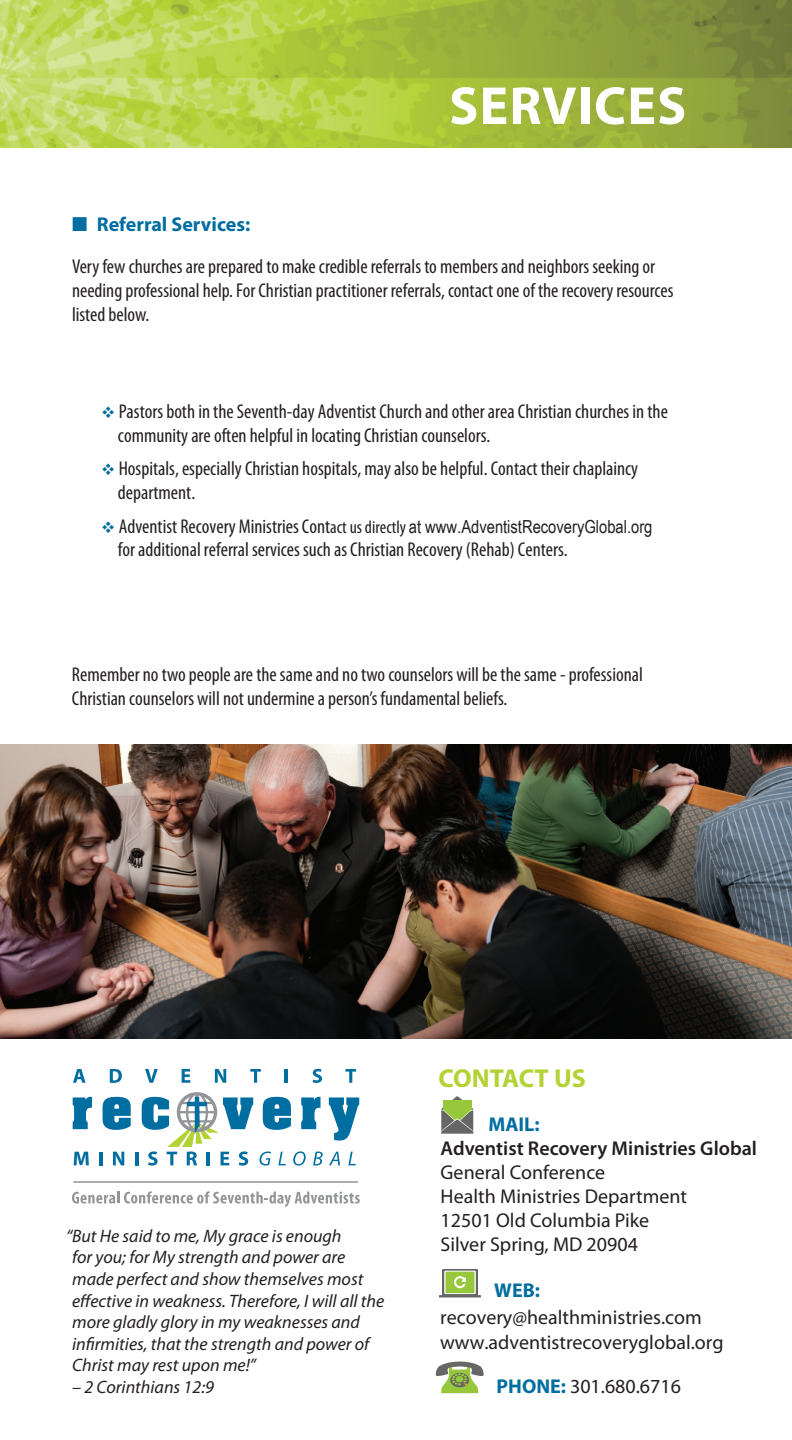
<style>
.page{position:relative;width:792px;height:1440px;background:#fff}
.page>*{position:absolute;margin:0;border:0;box-sizing:border-box;transform-origin:0 0}
.t1{font:700 54px "Myriad Pro";letter-spacing:.02em;color:#fff}
.t2{font:700 26px "Myriad Pro";color:#b3d234}
.t3{font:condensed 20px/24px "Myriad Pro";color:#231f20}
.t4{font:20px/24px "Myriad Pro";color:#231f20}
.t5{font:600 20px "Myriad Pro";color:#231f20}
.t6{font:700 20px "Myriad Pro";color:#006ea0}
.t7{font:italic 18px/21.6px "Myriad Pro";color:#231f20}
.t8{font:18px "Arial Narrow";color:#231f20}
.s1{color:#006ea0}
.s2{font-weight:700;font-stretch:normal;color:#006ea0}
.s3{font-family:"Myriad Pro";font-stretch:condensed;font-size:20px}
.s4{font-family:"Myriad Pro";font-stretch:condensed}
.s5{font-weight:700;color:#006ea0}
</style>
<div class="page">
<img style="left:0;top:0;width:792px;height:147px">
<img style="left:0;top:744px;width:792px;height:295px">
<svg style="left:442px;top:1269px;width:36px;height:27px"></svg>
<svg style="left:444px;top:1271px;width:32px;height:23px"></svg>
<div style="left:445px;top:1271px;width:31px;height:23px;background:#cce49f"></div>
<div style="left:446px;top:1272px;width:28px;height:21px;background:#97c83c"></div>
<hr style="left:439px;top:1295px;width:42px;height:2px;background:#666">
<svg style="left:454px;top:1276px;width:12px;height:12px"></svg>
<svg style="left:435px;top:1362px;width:49px;height:32px"></svg>
<svg style="left:441px;top:1096px;width:32px;height:37px"></svg>
<svg style="left:73px;top:1097px;width:19px;height:32px"></svg>
<svg style="left:263px;top:1097px;width:28px;height:33px"></svg>
<svg style="left:301px;top:1097px;width:20px;height:32px"></svg>
<svg style="left:329px;top:1097px;width:30px;height:44px"></svg>
<svg style="left:74px;top:1152px;width:15px;height:13px"></svg>
<svg style="left:99px;top:1092px;width:154px;height:74px"></svg>
<svg style="left:259px;top:1152px;width:12px;height:14px"></svg>
<svg style="left:278px;top:1152px;width:8px;height:13px"></svg>
<svg style="left:293px;top:1151px;width:13px;height:15px"></svg>
<svg style="left:313px;top:1152px;width:10px;height:13px"></svg>
<svg style="left:329px;top:1152px;width:11px;height:13px"></svg>
<svg style="left:348px;top:1152px;width:8px;height:13px"></svg>
<svg style="left:73px;top:1069px;width:13px;height:14px"></svg>
<svg style="left:110px;top:1069px;width:12px;height:14px"></svg>
<svg style="left:145px;top:1069px;width:13px;height:14px"></svg>
<svg style="left:182px;top:1069px;width:8px;height:14px"></svg>
<svg style="left:215px;top:1069px;width:11px;height:14px"></svg>
<svg style="left:250px;top:1069px;width:11px;height:14px"></svg>
<hr style="left:285px;top:1069px;width:3px;height:14px;background:#006ea0">
<svg style="left:313px;top:1069px;width:9px;height:14px"></svg>
<svg style="left:346px;top:1069px;width:10px;height:14px"></svg>
<svg style="left:72px;top:1191px;width:288px;height:16px"></svg>
<hr style="left:73px;top:1181px;width:285px;height:2px;background:#939598">
<h1 class="t1" style="left:449px;top:71px;width:239px">SERVICES</h1>
<p class="t3" style="left:72px;top:203px;width:585px;line-height:42px"><span class="s1">■</span> <span class="s2">Referral Services:<br></span>Very few churches are prepared to make credible referrals to members and neighbors seeking or</p>
<p class="t3" style="left:72px;top:278px;width:603px">needing professional help. For Christian practitioner referrals, contact one of the recovery resources listed below.</p>
<p class="t3" style="left:118px;top:399px;width:551px;text-indent:-17px"><span class="s1">❖</span> Pastors both in the Seventh-day Adventist Church and other area Christian churches in the community are often helpful in locating Christian counselors.</p>
<p class="t3" style="left:118px;top:456px;width:522px;text-indent:-17px"><span class="s1">❖</span> Hospitals, especially Christian hospitals, may also be helpful. Contact their chaplaincy department.</p>
<p class="t8" style="left:101px;top:513px;width:553px"><span class="s1">❖</span> <span class="s3">Adventist Recovery Ministries Cont</span><span class="s4">act us directly</span> at www.AdventistRecoveryGlobal.org</p>
<p class="t3" style="left:118px;top:537px;width:451px">for additional referral services such as Christian Recovery (Rehab) Centers.</p>
<p class="t3" style="left:72px;top:662px;width:572px">Remember no two people are the same and no two counselors will be the same - professional<br>Christian counselors will not undermine a person’s fundamental beliefs.</p>
<p class="t7" style="left:72px;top:1225px;width:314px;text-indent:-6px">“But He said to me, My grace is enough<br>for you; for My strength and power are made perfect and show themselves most effective in weakness. Therefore, I will all the more gladly glory in my weaknesses and infirmities, that the strength and power of Christ may rest upon me!”</p>
<p class="t7" style="left:72px;top:1376px;width:143px">– 2 Corinthians 12:9</p>
<h2 class="t2" style="left:439px;top:1061px;width:149px">CONTACT US</h2>
<p class="t6" style="left:489px;top:1111px;width:53px">MAIL:</p>
<p class="t5" style="left:441px;top:1135px;width:318px">Adventist Recovery Ministries Global</p>
<p class="t4" style="left:441px;top:1160px;width:248px">General Conference<br>Health Ministries Department<br>12501 Old Columbia Pike<br>Silver Spring, MD 20904</p>
<p class="t6" style="left:494px;top:1277px;width:47px">WEB:</p>
<p class="t4" style="left:440px;top:1305px;width:285px;line-height:24.8px">recovery@healthministries.com www.adventistrecoveryglobal.org</p>
<p class="t4" style="left:497px;top:1374px;width:186px"><span class="s5">PHONE:</span> 301.680.6716</p>
</div>
